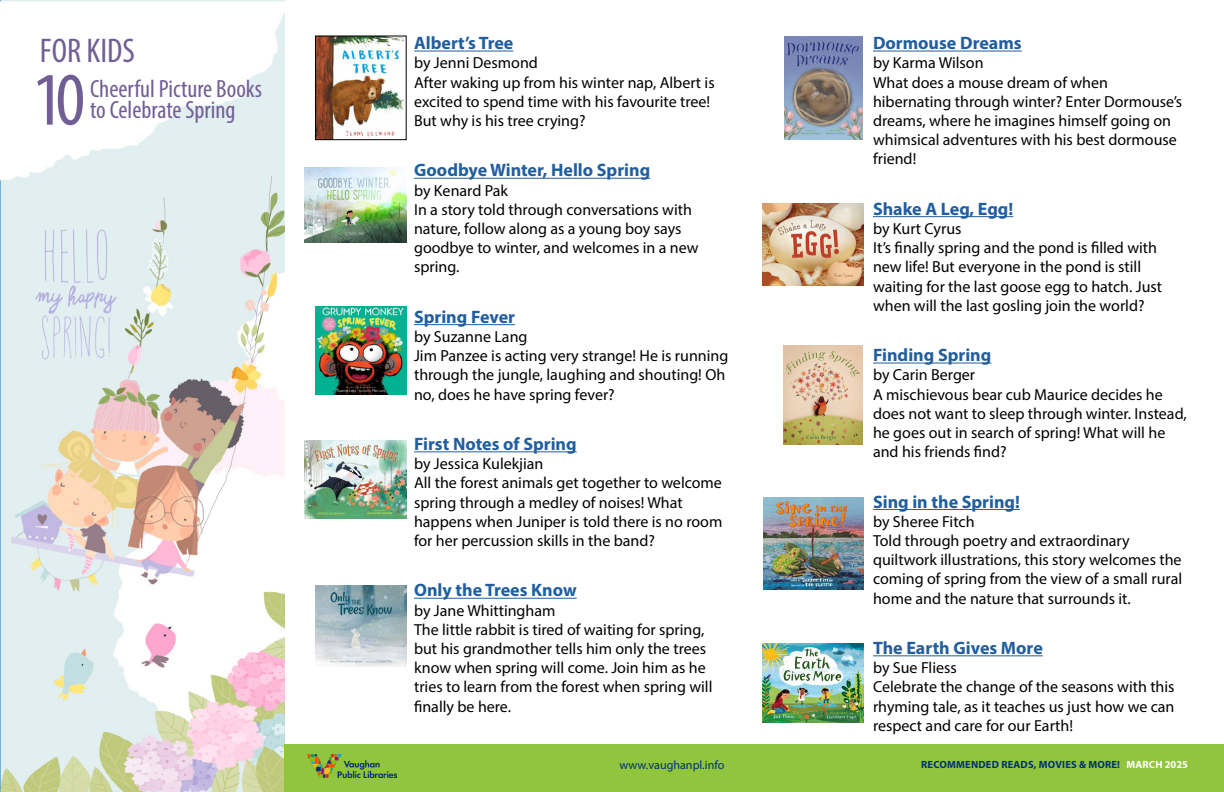
<style>
.page{position:relative;width:1224px;height:792px;background:#fff}
.page>*{position:absolute;margin:0;border:0;box-sizing:border-box;transform-origin:0 0}
.t1{font:condensed 76px "Myriad Pro";color:#715e95}
.t2{font:condensed 34.4px "Myriad Pro";color:#715e95}
.t3{font:condensed 25px/21px "Myriad Pro";color:#715e95}
.t4{font:700 18px "Myriad Pro";color:#215e9e}
.t5{font:16px/19.2px "Myriad Pro";color:#000}
.t6{font:12.1px "Myriad Pro";color:#003273}
.t7{font:700 10.4px "Myriad Pro";letter-spacing:.02em;color:#003273}
.s1{color:#fff}
</style>
<div class="page">
<img style="left:0;top:0;width:284px;height:792px">
<div style="left:284px;top:744px;width:940px;height:48px;background:#90c53d"></div>
<img style="left:308px;top:754px;width:88px;height:24px">
<hr style="left:414px;top:51px;width:99px;height:1px;background:#215e9e">
<hr style="left:414px;top:178px;width:236px;height:1px;background:#215e9e">
<hr style="left:414px;top:324px;width:101px;height:1px;background:#215e9e">
<hr style="left:414px;top:451px;width:163px;height:1px;background:#215e9e">
<hr style="left:414px;top:598px;width:163px;height:1px;background:#215e9e">
<hr style="left:873px;top:51px;width:149px;height:1px;background:#215e9e">
<hr style="left:873px;top:216px;width:140px;height:1px;background:#215e9e">
<hr style="left:873px;top:363px;width:118px;height:1px;background:#215e9e">
<hr style="left:873px;top:509px;width:147px;height:1px;background:#215e9e">
<hr style="left:873px;top:655px;width:170px;height:1px;background:#215e9e">
<img style="left:317px;top:38px;width:88px;height:100px">
<div style="left:315px;top:36px;width:92px;height:104px;border:1px solid #000"></div>
<img style="left:785px;top:36px;width:78px;height:104px">
<img style="left:783px;top:346px;width:80px;height:99px">
<img style="left:315px;top:306px;width:91px;height:88px">
<img style="left:315px;top:585px;width:91px;height:81px">
<img style="left:304px;top:167px;width:102px;height:76px">
<img style="left:762px;top:203px;width:102px;height:82px">
<img style="left:763px;top:498px;width:101px;height:91px">
<img style="left:762px;top:643px;width:102px;height:80px">
<img style="left:304px;top:441px;width:102px;height:77px">
<h2 class="t2" style="left:40px;top:30px;width:97px">FOR KIDS</h2>
<h1 class="t1" style="left:33px;top:54px;width:54px">10</h1>
<h3 class="t3" style="left:90px;top:78px;width:174px">Cheerful Picture Books to Celebrate Spring</h3>
<p class="t4" style="left:414px;top:31px;width:101px">Albert’s Tree</p>
<p class="t5" style="left:414px;top:53px;width:302px">by Jenni Desmond<br>After waking up from his winter nap, Albert is excited to spend time with his favourite tree!<br>But why is his tree crying?</p>
<p class="t4" style="left:414px;top:159px;width:238px">Goodbye Winter, Hello Spring</p>
<p class="t5" style="left:414px;top:180px;width:286px">by Kenard Pak<br>In a story told through conversations with nature, follow along as a young boy says goodbye to winter, and welcomes in a new spring.</p>
<p class="t4" style="left:414px;top:305px;width:102px">Spring Fever</p>
<p class="t5" style="left:414px;top:327px;width:316px">by Suzanne Lang<br>Jim Panzee is acting very strange! He is running through the jungle, laughing and shouting! Oh no, does he have spring fever?</p>
<p class="t4" style="left:414px;top:432px;width:164px">First Notes of Spring</p>
<p class="t5" style="left:414px;top:454px;width:310px">by Jessica Kulekjian<br>All the forest animals get together to welcome spring through a medley of noises! What happens when Juniper is told there is no room for her percussion skills in the band?</p>
<p class="t4" style="left:414px;top:579px;width:164px">Only the Trees Know</p>
<p class="t5" style="left:414px;top:600px;width:300px">by Jane Whittingham<br>The little rabbit is tired of waiting for spring, but his grandmother tells him only the trees know when spring will come. Join him as he tries to learn from the forest when spring will finally be here.</p>
<p class="t6" style="left:619px;top:758px;width:107px">www.vaughanpl.info</p>
<p class="t4" style="left:873px;top:31px;width:150px">Dormouse Dreams</p>
<p class="t5" style="left:873px;top:53px;width:311px">by Karma Wilson<br>What does a mouse dream of when hibernating through winter? Enter Dormouse’s dreams, where he imagines himself going on whimsical adventures with his best dormouse friend!</p>
<p class="t4" style="left:873px;top:197px;width:142px">Shake A Leg, Egg!</p>
<p class="t5" style="left:873px;top:219px;width:291px">by Kurt Cyrus<br>It’s finally spring and the pond is filled with new life! But everyone in the pond is still waiting for the last goose egg to hatch. Just when will the last gosling join the world?</p>
<p class="t4" style="left:873px;top:343px;width:120px">Finding Spring</p>
<p class="t5" style="left:873px;top:365px;width:315px">by Carin Berger<br>A mischievous bear cub Maurice decides he does not want to sleep through winter. Instead, he goes out in search of spring! What will he and his friends find?</p>
<p class="t4" style="left:873px;top:490px;width:148px">Sing in the Spring!</p>
<p class="t5" style="left:873px;top:512px;width:311px">by Sheree Fitch<br>Told through poetry and extraordinary quiltwork illustrations, this story welcomes the coming of spring from the view of a small rural home and the nature that surrounds it.</p>
<p class="t4" style="left:873px;top:636px;width:171px">The Earth Gives More</p>
<p class="t5" style="left:873px;top:658px;width:303px">by Sue Fliess<br>Celebrate the change of the seasons with this rhyming tale, as it teaches us just how we can respect and care for our Earth!</p>
<p class="t7" style="left:921px;top:758px;width:268px">RECOMMENDED READS, MOVIES &amp; MORE! <span class="s1">MARCH 2025</span></p>
</div>
